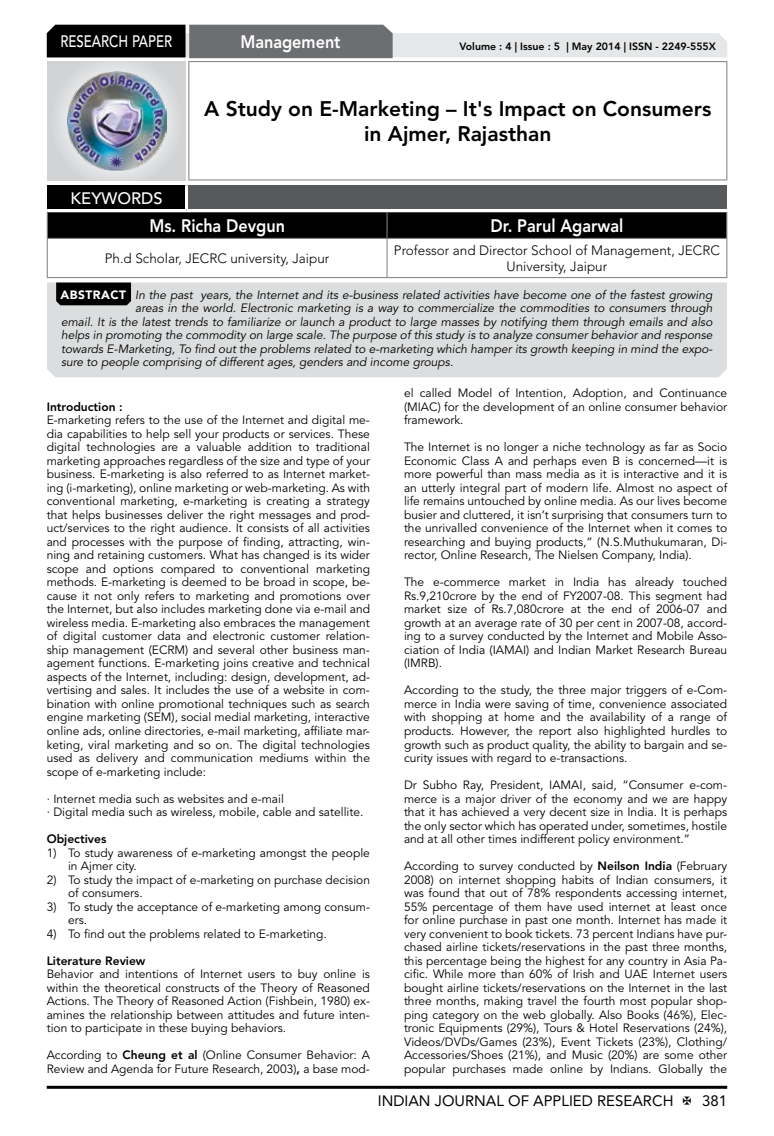
<style>
.page{position:relative;width:774px;height:1136px;background:#fff}
.page>*{position:absolute;margin:0;border:0;box-sizing:border-box;transform-origin:0 0}
.t1{font:800 21px/25.2px "Avenir LT Std";color:#000;text-align:center}
.t2{font:800 18px "Avenir LT Std";color:#fff;scale:.9 1}
.t3{font:500 16.5px "Avenir LT Std";color:#fff;scale:.8 1}
.t4{font:500 16.5px "Avenir LT Std";color:#fff}
.t5{font:15px "Avenir LT Std";color:#000}
.t6{font:300 13.5px/16.2px "Avenir LT Std";color:#000;text-align:center}
.t7{font:12px/13.5px "Avenir LT Std";color:#000;text-align:justify}
.t8{font:italic 12px "Avenir LT Std";color:#000}
.t9{font:800 12px "Avenir LT Std";color:#000}
.t10{font:800 10.5px "Avenir LT Std";color:#000}
.s1{font-weight:900;font-style:normal;color:#fff}
.s2{font-weight:800}
</style>
<div class="page">
<hr style="left:47px;top:1085px;width:680px;height:3px;background:#000">
<div style="left:48px;top:62px;width:137px;height:118px;background:linear-gradient(to right,#d9dadb,#d9dadb)"></div>
<img style="left:68px;top:71px;width:99px;height:100px">
<svg style="left:47px;top:25px;width:680px;height:33px;background:#979899"></svg>
<hr style="left:188px;top:61px;width:539px;height:1px;background:#808285">
<hr style="left:188px;top:62px;width:1px;height:117px;background:#808285">
<hr style="left:726px;top:62px;width:1px;height:117px;background:#808285">
<hr style="left:188px;top:179px;width:539px;height:1px;background:#808285">
<svg style="left:47px;top:212px;width:680px;height:26px;background:#040404"></svg>
<hr style="left:47px;top:238px;width:340px;height:1px;background:#808285">
<hr style="left:47px;top:239px;width:1px;height:38px;background:#808285">
<hr style="left:387px;top:238px;width:340px;height:1px;background:#808285">
<hr style="left:386px;top:239px;width:2px;height:38px;background:#808285">
<hr style="left:726px;top:239px;width:1px;height:38px;background:#808285">
<hr style="left:47px;top:277px;width:340px;height:1px;background:#808285">
<hr style="left:387px;top:277px;width:340px;height:1px;background:#808285">
<div style="left:47px;top:185px;width:139px;height:25px;background:#000"></div>
<div style="left:186px;top:185px;width:541px;height:25px;background:#58595b"></div>
<hr style="left:185px;top:185px;width:3px;height:24px;background:#fff">
<hr style="left:47px;top:209px;width:139px;height:3px;background:#fff">
<hr style="left:186px;top:209px;width:541px;height:3px;background:#fff">
<div style="left:47px;top:282px;width:680px;height:95px;background:#dcddde"></div>
<div style="left:56px;top:282px;width:75px;height:23px;background:#000"></div>
<h3 class="t3" style="left:60px;top:32px;width:139px">RESEARCH PAPER</h3>
<h3 class="t4" style="left:71px;top:189px;width:94px">KEYWORDS</h3>
<h2 class="t2" style="left:240px;top:31px;width:113px">Management</h2>
<p class="t10" style="left:459px;top:41px;width:258px">Volume : 4 | Issue : 5 | May 2014 | ISSN - 2249-555X</p>
<h1 class="t1" style="left:204px;top:96px;width:509px">A Study on E-Marketing – It's Impact on Consumers in Ajmer, Rajasthan</h1>
<h2 class="t2" style="left:149px;top:215px;width:152px">Ms. Richa Devgun</h2>
<h2 class="t2" style="left:491px;top:215px;width:149px">Dr. Parul Agarwal</h2>
<p class="t6" style="left:105px;top:250px;width:226px">Ph.d Scholar, JECRC university, Jaipur</p>
<p class="t6" style="left:394px;top:242px;width:327px">Professor and Director School of Management, JECRC<br>University, Jaipur</p>
<p class="t8" style="left:60px;top:288px;width:653px"><span class="s1">ABSTRACT</span> In the past years, the Internet and its e-business related activities have become one of the fastest growing</p>
<p class="t8" style="left:135px;top:301px;width:579px">areas in the world. Electronic marketing is a way to commercialize the commodities to consumers through</p>
<p class="t8" style="left:61px;top:315px;width:653px">email. It is the latest trends to familiarize or launch a product to large masses by notifying them through emails and also</p>
<p class="t8" style="left:61px;top:328px;width:653px">helps in promoting the commodity on large scale. The purpose of this study is to analyze consumer behavior and response</p>
<p class="t8" style="left:61px;top:342px;width:653px">towards E-Marketing, To find out the problems related to e-marketing which hamper its growth keeping in mind the expo-</p>
<p class="t8" style="left:61px;top:355px;width:394px">sure to people comprising of different ages, genders and income groups.</p>
<p class="t9" style="left:47px;top:399px;width:77px">Introduction :</p>
<p class="t7" style="left:47px;top:413px;width:325px">E-marketing refers to the use of the Internet and digital me&shy;dia capabilities to help sell your products or services. These digital technologies are a valuable addition to traditional marketing approaches regardless of the size and type of your business. E-marketing is also referred to as Internet market&shy;ing (i-marketing), online marketing or web-marketing. As with conventional marketing, e-marketing is creating a strategy that helps businesses deliver the right messages and prod&shy;uct/services to the right audience. It consists of all activities and processes with the purpose of finding, attracting, win&shy;ning and retaining customers. What has changed is its wider scope and options compared to conventional marketing methods. E-marketing is deemed to be broad in scope, be&shy;cause it not only refers to marketing and promotions over the Internet, but also includes marketing done via e-mail and wireless media. E-marketing also embraces the management of digital customer data and electronic customer relation&shy;ship management (ECRM) and several other business man&shy;agement functions. E-marketing joins creative and technical aspects of the Internet, including: design, development, ad&shy;vertising and sales. It includes the use of a website in com&shy;bination with online promotional techniques such as search engine marketing (SEM), social medial marketing, interactive online ads, online directories, e-mail marketing, affiliate mar&shy;keting, viral marketing and so on. The digital technologies used as delivery and communication mediums within the scope of e-marketing include:</p>
<p class="t7" style="left:47px;top:791px;width:318px">· Internet media such as websites and e-mail<br>· Digital media such as wireless, mobile, cable and satellite.</p>
<p class="t9" style="left:47px;top:831px;width:61px">Objectives</p>
<p class="t7" style="left:68px;top:845px;width:303px;text-indent:-21px">1) To study awareness of e-marketing amongst the people in Ajmer city.</p>
<p class="t7" style="left:68px;top:872px;width:303px;text-indent:-21px">2) To study the impact of e-marketing on purchase decision of consumers.</p>
<p class="t7" style="left:68px;top:899px;width:303px;text-indent:-21px">3) To study the acceptance of e-marketing among consum&shy;ers.</p>
<p class="t7" style="left:47px;top:926px;width:282px">4) To find out the problems related to E-marketing.</p>
<p class="t9" style="left:47px;top:953px;width:100px">Literature Review</p>
<p class="t7" style="left:47px;top:967px;width:325px">Behavior and intentions of Internet users to buy online is within the theoretical constructs of the Theory of Reasoned Actions. The Theory of Reasoned Action (Fishbein, 1980) ex&shy;amines the relationship between attitudes and future inten&shy;tion to participate in these buying behaviors.</p>
<p class="t7" style="left:47px;top:1048px;width:325px">According to <span class="s2">Cheung et al</span> (Online Consumer Behavior: A<br>Review and Agenda for Future Research, 2003)<span class="s2">,</span> a base mod-</p>
<p class="t7" style="left:404px;top:386px;width:325px">el called Model of Intention, Adoption, and Continuance (MIAC) for the development of an online consumer behavior framework.</p>
<p class="t7" style="left:404px;top:440px;width:325px">The Internet is no longer a niche technology as far as Socio Economic Class A and perhaps even B is concerned—it is more powerful than mass media as it is interactive and it is an utterly integral part of modern life. Almost no aspect of life remains untouched by online media. As our lives become busier and cluttered, it isn’t surprising that consumers turn to the unrivalled convenience of the Internet when it comes to researching and buying products,” (N.S.Muthukumaran, Di&shy;rector, Online Research, The Nielsen Company, India).</p>
<p class="t7" style="left:404px;top:575px;width:325px">The e-commerce market in India has already touched Rs.9,210crore by the end of FY2007-08. This segment had market size of Rs.7,080crore at the end of 2006-07 and growth at an average rate of 30 per cent in 2007-08, accord&shy;ing to a survey conducted by the Internet and Mobile Asso&shy;ciation of India (IAMAI) and Indian Market Research Bureau (IMRB).</p>
<p class="t7" style="left:404px;top:683px;width:325px">According to the study, the three major triggers of e-Com&shy;merce in India were saving of time, convenience associated with shopping at home and the availability of a range of products. However, the report also highlighted hurdles to growth such as product quality, the ability to bargain and se&shy;curity issues with regard to e-transactions.</p>
<p class="t7" style="left:404px;top:778px;width:325px">Dr Subho Ray, President, IAMAI, said, “Consumer e-com&shy;merce is a major driver of the economy and we are happy that it has achieved a very decent size in India. It is perhaps the only sector which has operated under, sometimes, hostile and at all other times indifferent policy environment.”</p>
<p class="t7" style="left:404px;top:859px;width:325px">According to survey conducted by <span class="s2">Neilson India</span> (February 2008) on internet shopping habits of Indian consumers, it was found that out of 78% respondents accessing internet, 55% percentage of them have used internet at least once for online purchase in past one month. Internet has made it very convenient to book tickets. 73 percent Indians have pur&shy;chased airline tickets/reservations in the past three months, this percentage being the highest for any country in Asia Pa&shy;cific. While more than 60% of Irish and UAE Internet users bought airline tickets/reservations on the Internet in the last three months, making travel the fourth most popular shop&shy;ping category on the web globally. Also Books (46%), Elec&shy;tronic Equipments (29%), Tours &amp; Hotel Reservations (24%), Videos/DVDs/Games (23%), Event Tickets (23%), Clothing/ Accessories/Shoes (21%), and Music (20%) are some other popular purchases made online by Indians. Globally the</p>
<p class="t5" style="left:378px;top:1091px;width:297px">INDIAN JOURNAL OF APPLIED RESEARCH</p>
<p class="t5" style="left:702px;top:1091px;width:27px">381</p>
</div>
